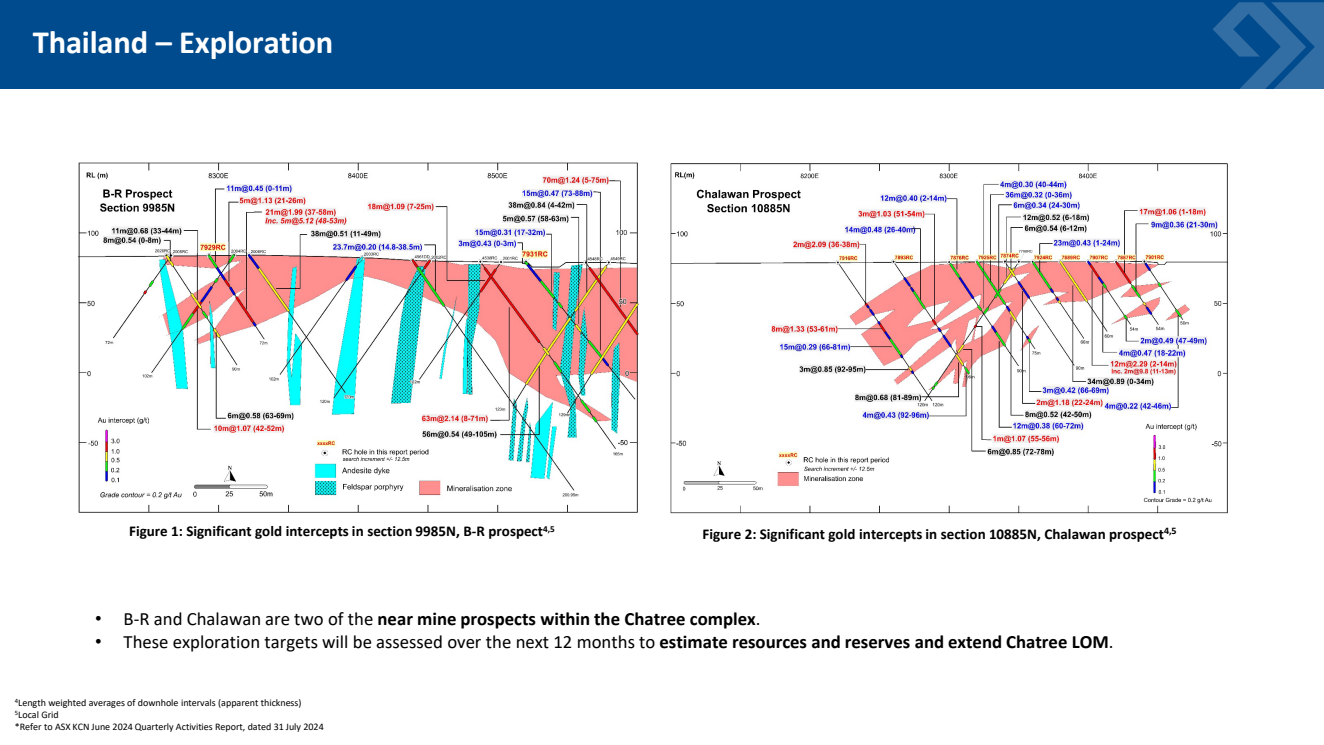
<style>
.page{position:relative;width:1324px;height:745px;background:#fff}
.page>*{position:absolute;margin:0;border:0;box-sizing:border-box;transform-origin:0 0}
.t1{font:700 32.5px "Calibri";letter-spacing:-.005em;color:#fff}
.t2{font:18.75px "Calibri";color:#000}
.t3{font:700 18.75px "Calibri";color:#000}
.t4{font:700 15px "Calibri";letter-spacing:.005em;color:#000}
.t5{font:10px "Calibri";letter-spacing:-.005em;color:#000}
.s1{font-family:"Arial";font-weight:400}
.s2{font-weight:400}
.s3{font-family:"Arial"}
.s4{font-weight:700}
</style>
<div class="page">
<div style="left:0;top:0;width:1323px;height:89px;background:#004b8d"></div>
<svg style="left:1213px;top:2px;width:110px;height:87px"></svg>
<img style="left:78px;top:162px;width:561px;height:351px">
<img style="left:670px;top:163px;width:559px;height:351px">
<h2 class="t1" style="left:33px;top:19px;width:302px">Thailand – Exploration</h2>
<p class="t4" style="left:129px;top:520px;width:427px">Figure 1: Significant gold intercepts in section 9985N, B-R prospect<sup>4,5</sup></p>
<p class="t4" style="left:702px;top:523px;width:475px">Figure 2: Significant gold intercepts in section 10885N, Chalawan prospect<sup>4,5</sup></p>
<p class="t3" style="left:95px;top:605px;width:666px"><span class="s1">•</span> <span class="s2">B-R and Chalawan are two of the</span> near mine prospects within the Chatree complex<span class="s2">.</span></p>
<p class="t2" style="left:95px;top:628px;width:1019px"><span class="s3">•</span> These exploration targets will be assessed over the next 12 months to <span class="s4">estimate resources and reserves and extend Chatree LOM</span>.</p>
<p class="t5" style="left:15px;top:695px;width:288px"><sup>4</sup>Length weighted averages of downhole intervals (apparent thickness)</p>
<p class="t5" style="left:15px;top:707px;width:45px"><sup>5</sup>Local Grid</p>
<p class="t5" style="left:15px;top:719px;width:310px">*Refer to ASX KCN June 2024 Quarterly Activities Report, dated 31 July 2024</p>
</div>
